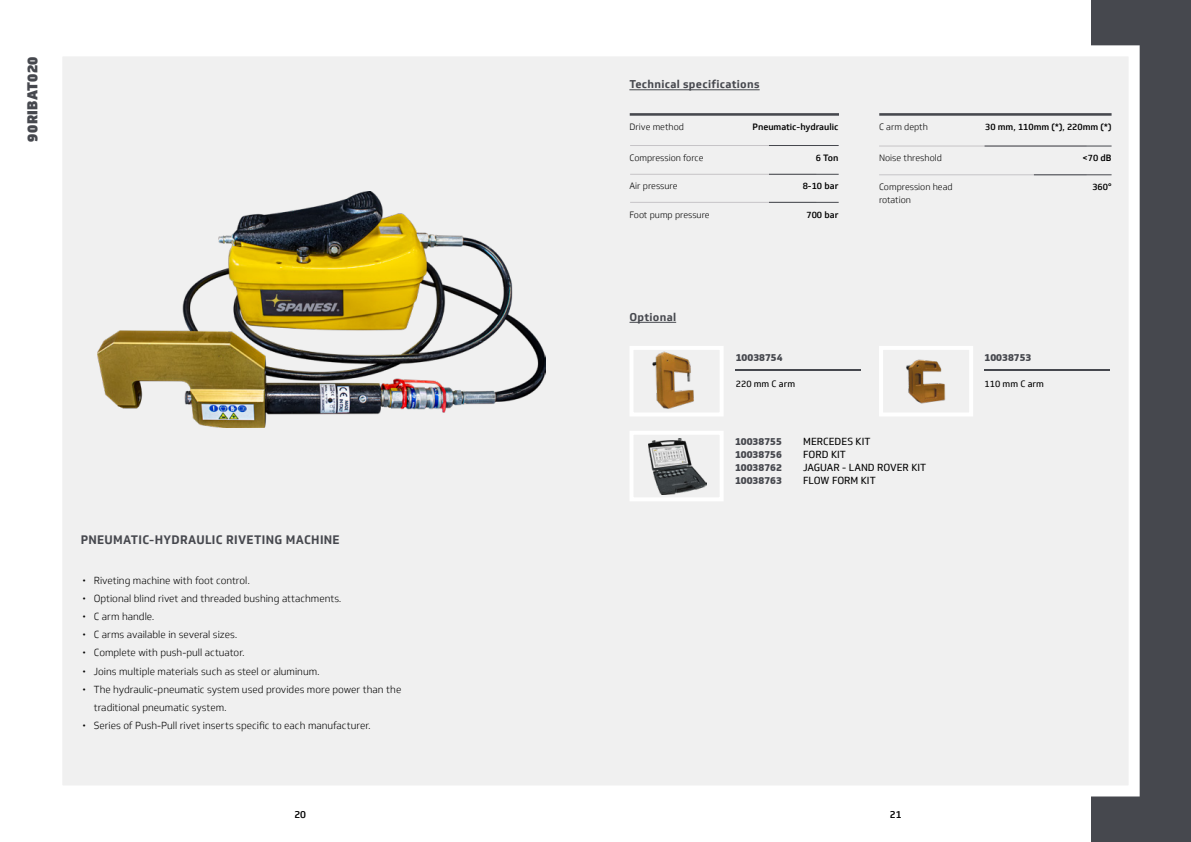
<style>
.page{position:relative;width:1191px;height:842px;background:#fff}
.page>*{position:absolute;margin:0;border:0;box-sizing:border-box;transform-origin:0 0}
.t1{font:900 14px "Soleto";letter-spacing:.025em;color:#46484e}
.t2{font:700 12px "Soleto";letter-spacing:.025em;color:#46484e}
.t3{font:700 11px "Soleto";letter-spacing:.025em;color:#46484e}
.t4{font:300 10px/18.1px "Soleto";color:#000}
.t5{font:800 10px/13px "Soleto";color:#46484e;text-align:justify}
.t6{font:10px/13px "Soleto";color:#000}
.t7{font:500 10px "Soleto";color:#000}
.t8{font:300 9px/13px "Soleto";color:#000}
.t9{font:500 9px "Soleto";color:#000}
.t10{font:9px "Soleto";color:#000}
</style>
<div class="page">
<div style="left:1091px;top:0;width:100px;height:842px;background:#46484e"></div>
<div style="left:51px;top:45px;width:1088px;height:751px;background:#f0f0f0;border:11px solid #fff"></div>
<hr style="left:630px;top:145px;width:186px;height:1px;background:#c6c4c7">
<hr style="left:769px;top:145px;width:69px;height:1px;background:#46484e">
<hr style="left:630px;top:174px;width:186px;height:1px;background:#c6c4c7">
<hr style="left:769px;top:174px;width:69px;height:1px;background:#46484e">
<hr style="left:630px;top:202px;width:186px;height:1px;background:#c6c4c7">
<hr style="left:769px;top:202px;width:69px;height:1px;background:#46484e">
<hr style="left:629px;top:113px;width:210px;height:3px;background:#46484e">
<hr style="left:629px;top:89px;width:130px;height:1px;background:#46484e">
<hr style="left:879px;top:146px;width:207px;height:1px;background:#c6c4c7">
<hr style="left:984px;top:146px;width:127px;height:1px;background:#46484e">
<hr style="left:879px;top:174px;width:207px;height:1px;background:#c6c4c7">
<hr style="left:1034px;top:174px;width:77px;height:1px;background:#46484e">
<hr style="left:879px;top:113px;width:232px;height:3px;background:#46484e">
<img style="left:648px;top:438px;width:58px;height:57px">
<div style="left:629px;top:431px;width:94px;height:70px;border:4px solid #fff"></div>
<hr style="left:629px;top:322px;width:47px;height:1px;background:#46484e">
<hr style="left:736px;top:369px;width:125px;height:2px;background:#46484e">
<hr style="left:984px;top:369px;width:125px;height:2px;background:#46484e">
<div style="left:879px;top:346px;width:94px;height:70px;border:4px solid #fff"></div>
<div style="left:629px;top:346px;width:94px;height:70px;border:4px solid #fff"></div>
<img style="left:652px;top:352px;width:42px;height:57px">
<img style="left:906px;top:359px;width:40px;height:45px">
<img style="left:97px;top:192px;width:448px;height:235px">
<h1 class="t1" style="left:23px;top:142px;width:87px;rotate:-90deg">90RIBAT020</h1>
<p class="t3" style="left:629px;top:78px;width:132px">Technical specifications</p>
<p class="t8" style="left:629px;top:120px;width:56px">Drive method</p>
<p class="t9" style="left:752px;top:121px;width:87px">Pneumatic-hydraulic</p>
<p class="t8" style="left:629px;top:151px;width:75px">Compression force</p>
<p class="t9" style="left:815px;top:152px;width:24px">6 Ton</p>
<p class="t8" style="left:629px;top:180px;width:50px">Air pressure</p>
<p class="t9" style="left:802px;top:181px;width:37px">8-10 bar</p>
<p class="t8" style="left:629px;top:208px;width:82px">Foot pump pressure</p>
<p class="t9" style="left:806px;top:209px;width:33px">700 bar</p>
<p class="t3" style="left:629px;top:310px;width:48px">Optional</p>
<p class="t5" style="left:736px;top:351px;width:48px">10038754</p>
<p class="t10" style="left:736px;top:378px;width:61px">220 mm C arm</p>
<p class="t8" style="left:879px;top:120px;width:50px">C arm depth</p>
<p class="t9" style="left:985px;top:121px;width:128px">30 mm, 110mm (*), 220mm (*)</p>
<p class="t8" style="left:879px;top:152px;width:64px">Noise threshold</p>
<p class="t9" style="left:1082px;top:152px;width:30px">&lt;70 dB</p>
<p class="t8" style="left:879px;top:180px;width:75px">Compression head rotation</p>
<p class="t9" style="left:1092px;top:181px;width:21px">360°</p>
<p class="t5" style="left:984px;top:351px;width:48px">10038753</p>
<p class="t10" style="left:984px;top:378px;width:61px">110 mm C arm</p>
<p class="t2" style="left:81px;top:532px;width:260px">PNEUMATIC-HYDRAULIC RIVETING MACHINE</p>
<p class="t4" style="left:82px;top:572px;width:169px">• Riveting machine with foot control.</p>
<p class="t4" style="left:82px;top:590px;width:261px">• Optional blind rivet and threaded bushing attachments.</p>
<p class="t4" style="left:82px;top:608px;width:74px">• C arm handle.</p>
<p class="t4" style="left:82px;top:626px;width:156px">• C arms available in several sizes.</p>
<p class="t4" style="left:82px;top:644px;width:164px">• Complete with push-pull actuator.</p>
<p class="t4" style="left:82px;top:662px;width:239px">• Joins multiple materials such as steel or aluminum.</p>
<p class="t4" style="left:94px;top:680px;width:309px;text-indent:-11px">• The hydraulic-pneumatic system used provides more power than the traditional pneumatic system.</p>
<p class="t4" style="left:82px;top:716px;width:290px">• Series of Push-Pull rivet inserts specific to each manufacturer.</p>
<p class="t5" style="left:735px;top:435px;width:48px">10038755<br>10038756<br>10038762<br>10038763</p>
<p class="t6" style="left:803px;top:435px;width:124px">MERCEDES KIT<br>FORD KIT<br>JAGUAR - LAND ROVER KIT<br>FLOW FORM KIT</p>
<p class="t7" style="left:294px;top:808px;width:13px">20</p>
<p class="t7" style="left:890px;top:808px;width:13px">21</p>
</div>
